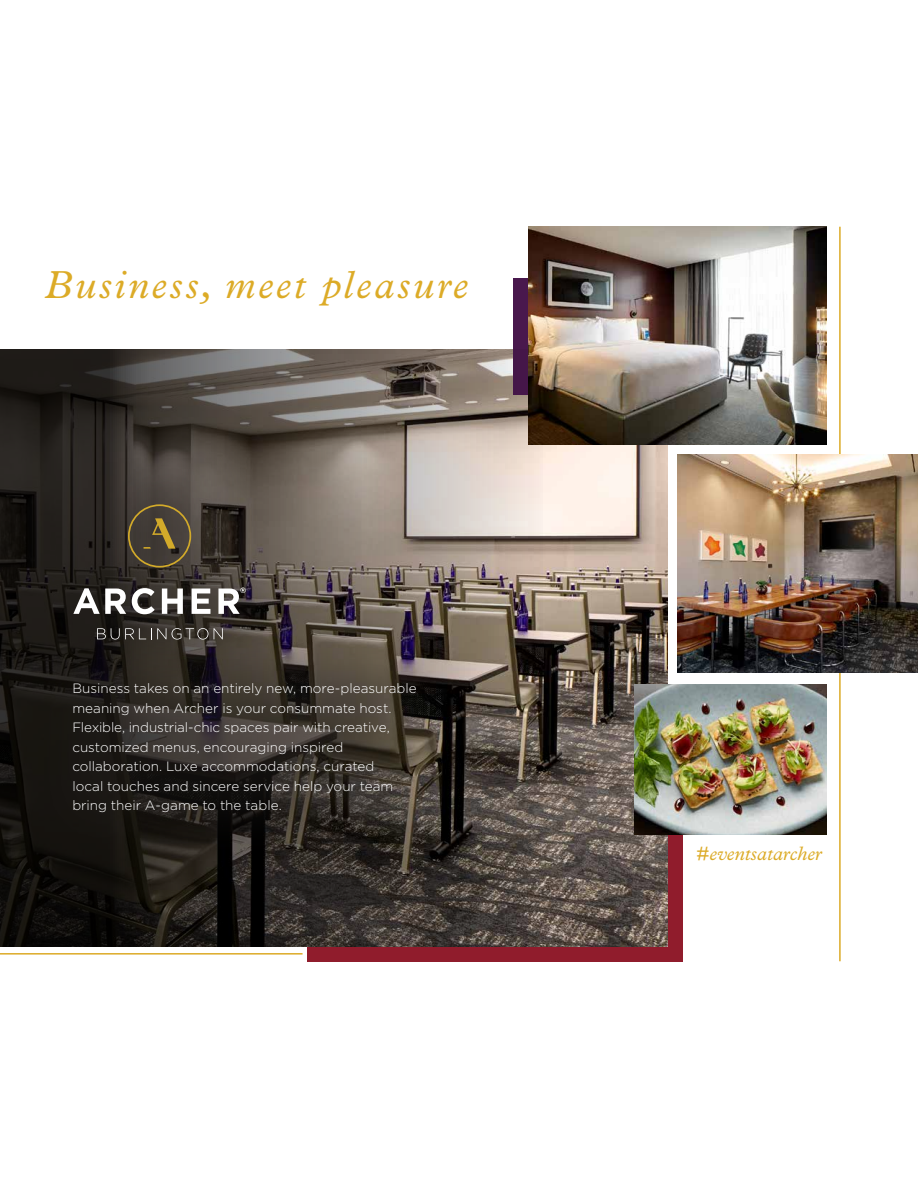
<style>
.page{position:relative;width:918px;height:1188px;background:#fff}
.page>*{position:absolute;margin:0;border:0;box-sizing:border-box;transform-origin:0 0}
.t1{font:italic 39.3px "Plantin MT Std";letter-spacing:.07em;color:#dcab27}
.t2{font:italic 19.5px "Plantin MT Std";color:#dcab27}
.t3{font:300 13.5px/19.5px "Gotham";color:#fff}
</style>
<div class="page">
<hr style="left:839px;top:227px;width:2px;height:734px;background:#dcab27">
<hr style="left:0;top:953px;width:303px;height:2px;background:#dcab27">
<div style="left:307px;top:806px;width:376px;height:155px;background:#901c2c"></div>
<img style="left:542px;top:444px;width:126px;height:503px">
<div style="left:513px;top:278px;width:173px;height:116px;background:#49184d"></div>
<img style="left:528px;top:227px;width:298px;height:217px">
<img style="left:677px;top:455px;width:241px;height:217px">
<img style="left:635px;top:684px;width:191px;height:150px">
<svg style="left:0;top:350px;width:542px;height:597px;background:#5c544e"></svg>
<div style="left:26px;top:454px;width:267px;height:237px;background:#221f1c;opacity:.68"></div>
<svg style="left:128px;top:504px;width:63px;height:64px;background:#574c35"></svg>
<svg style="left:73px;top:588px;width:53px;height:26px"></svg>
<svg style="left:132px;top:588px;width:23px;height:26px"></svg>
<svg style="left:162px;top:589px;width:21px;height:25px"></svg>
<svg style="left:192px;top:589px;width:18px;height:25px"></svg>
<svg style="left:218px;top:588px;width:28px;height:26px"></svg>
<svg style="left:97px;top:628px;width:69px;height:5px"></svg>
<svg style="left:172px;top:628px;width:36px;height:5px"></svg>
<svg style="left:214px;top:628px;width:9px;height:5px"></svg>
<div style="left:22px;top:633px;width:442px;height:229px;background:#221f1c;opacity:.68"></div>
<h1 class="t1" style="left:45px;top:261px;width:425px">Business, meet pleasure</h1>
<p class="t3" style="left:72px;top:678px;width:346px">Business takes on an entirely new, more-pleasurable meaning when Archer is your consummate host.<br>Flexible, industrial-chic spaces pair with creative, customized menus, encouraging inspired collaboration. Luxe accommodations, curated<br>local touches and sincere service help your team bring their A-game to the table.</p>
<h2 class="t2" style="left:697px;top:842px;width:126px">#eventsatarcher</h2>
</div>
